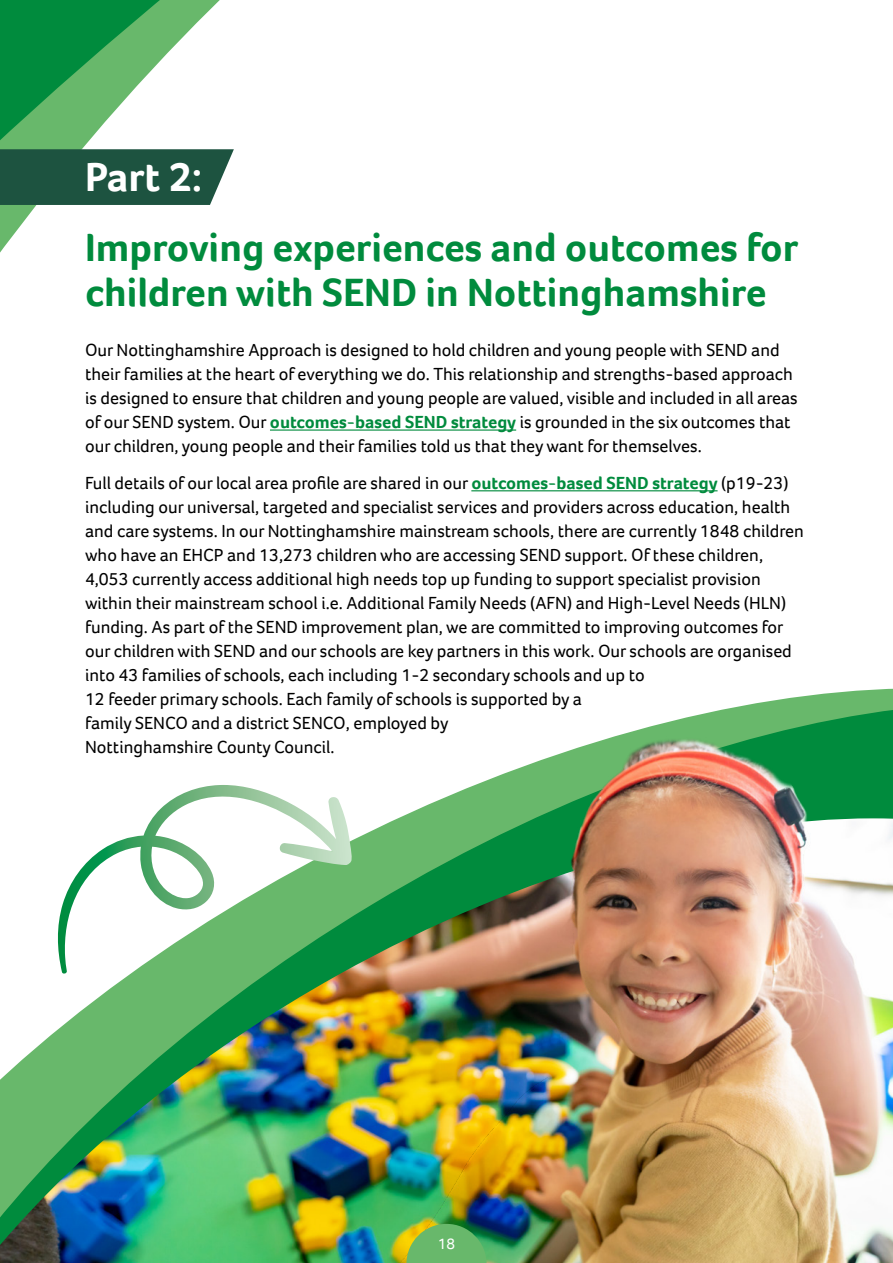
<style>
.page{position:relative;width:893px;height:1263px;background:#fff}
.page>*{position:absolute;margin:0;border:0;box-sizing:border-box;transform-origin:0 0}
.t1{font:700 42px "Foco";color:#fff}
.t2{font:700 40.5px/45px "Foco";color:#008b3d}
.t3{font:18px/24px "Foco";color:#000}
.t4{font:15.75px "Foco";color:#fff}
.s1{font-weight:700;color:#008b3d}
</style>
<div class="page">
<svg style="left:0;top:205px;width:37px;height:48px"></svg>
<img style="left:0;top:975px;width:208px;height:288px">
<svg style="left:58px;top:786px;width:150px;height:189px"></svg>
<svg style="left:0;top:0;width:234px;height:205px"></svg>
<hr style="left:270px;top:429px;width:246px;height:2px;background:#008b3d">
<hr style="left:471px;top:490px;width:247px;height:1px;background:#008b3d">
<img style="left:208px;top:688px;width:685px;height:575px">
<svg style="left:406px;top:1224px;width:81px;height:39px"></svg>
<h1 class="t1" style="left:85px;top:149px;width:119px">Part 2:</h1>
<h2 class="t2" style="left:85px;top:225px;width:715px">Improving experiences and outcomes for children with SEND in Nottinghamshire</h2>
<p class="t3" style="left:85px;top:338px;width:714px">Our Nottinghamshire Approach is designed to hold children and young people with SEND and their families at the heart of everything we do. This relationship and strengths-based approach is designed to ensure that children and young people are valued, visible and included in all areas of our SEND system. Our <span class="s1">outcomes-based SEND strategy</span> is grounded in the six outcomes that our children, young people and their families told us that they want for themselves.</p>
<p class="t3" style="left:85px;top:470px;width:720px">Full details of our local area profile are shared in our <span class="s1">outcomes-based SEND strategy</span> (p19-23) including our universal, targeted and specialist services and providers across education, health and care systems. In our Nottinghamshire mainstream schools, there are currently 1848 children who have an EHCP and 13,273 children who are accessing SEND support. Of these children, 4,053 currently access additional high needs top up funding to support specialist provision within their mainstream school i.e. Additional Family Needs (AFN) and High-Level Needs (HLN) funding. As part of the SEND improvement plan, we are committed to improving outcomes for our children with SEND and our schools are key partners in this work. Our schools are organised into 43 families of schools, each including 1-2 secondary schools and up to<br>12 feeder primary schools. Each family of schools is supported by a<br>family SENCO and a district SENCO, employed by<br>Nottinghamshire County Council.</p>
<p class="t4" style="left:438px;top:1233px;width:19px">18</p>
</div>
